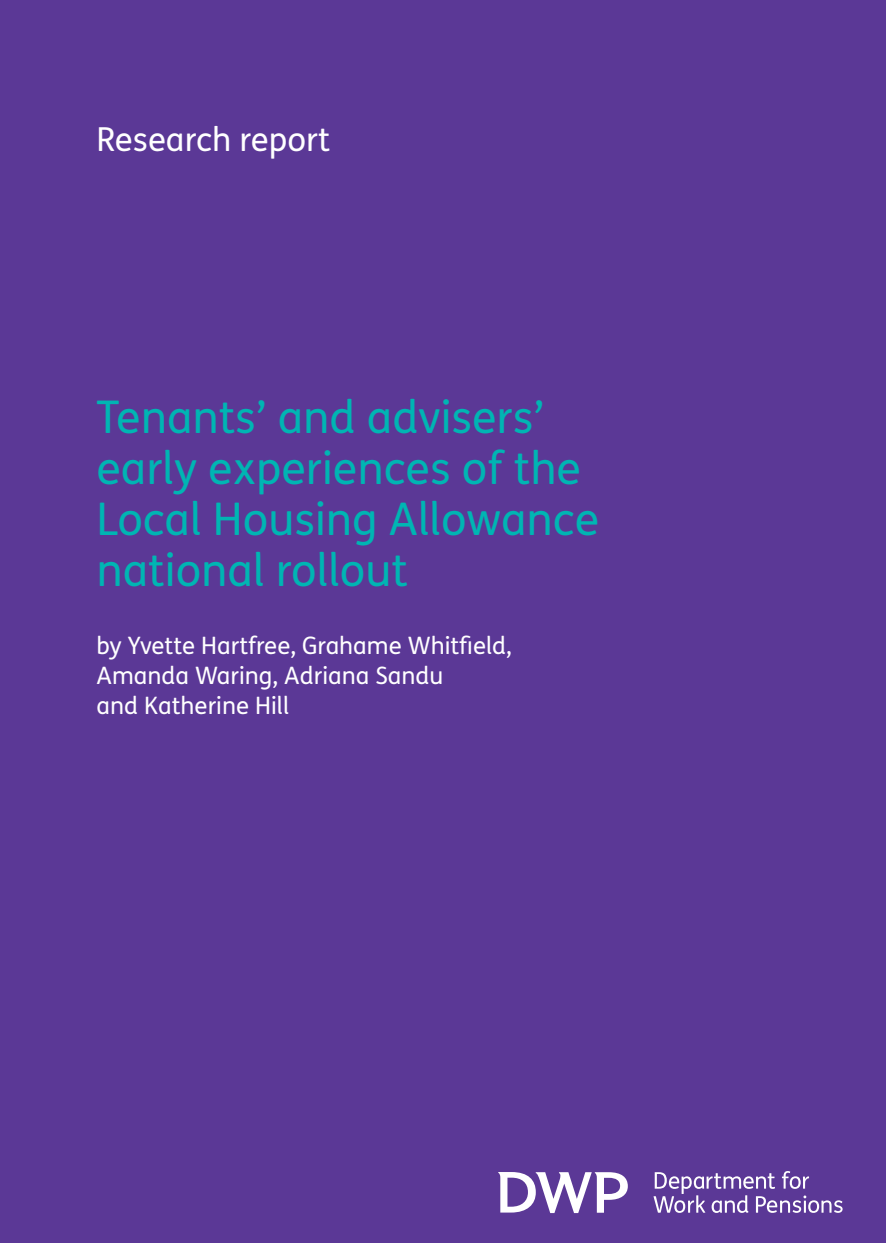
<style>
.page{position:relative;width:886px;height:1243px;background:#5b3896}
.page>*{position:absolute;margin:0;border:0;box-sizing:border-box;transform-origin:0 0}
.t1{font:45px/51px "FS Me";color:#00b5b3}
.t2{font:33px "FS Me";color:#fff}
.t3{font:24px/30px "FS Me";color:#fff}
</style>
<div class="page">
<svg style="left:498px;top:1171px;width:345px;height:43px"></svg>
<p class="t2" style="left:96px;top:117px;width:235px">Research report</p>
<p class="t1" style="left:96px;top:391px;width:504px">Tenants’ and advisers’ early experiences of the<br>Local Housing Allowance national rollout</p>
<p class="t3" style="left:96px;top:630px;width:417px">by Yvette Hartfree, Grahame Whitfield,<br>Amanda Waring, Adriana Sandu<br>and Katherine Hill</p>
</div>
